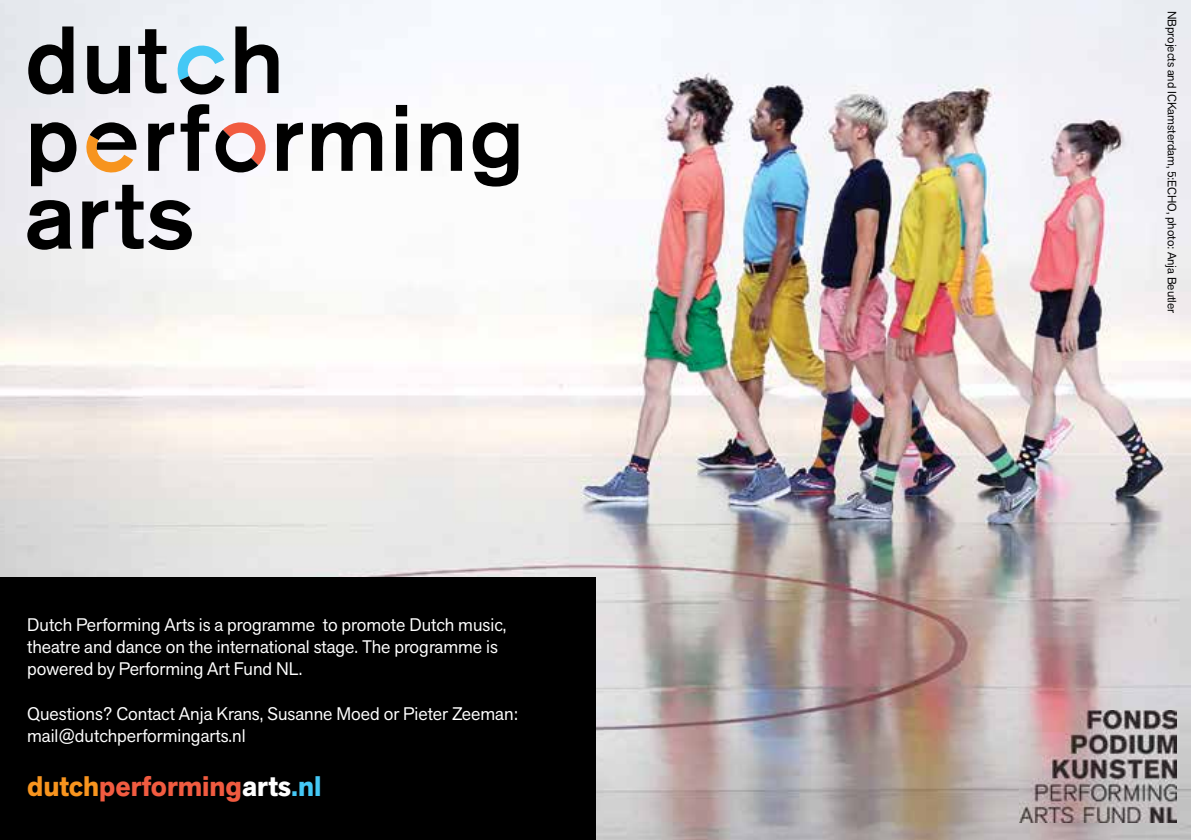
<style>
.page{position:relative;width:1191px;height:840px;background:#fff}
.page>*{position:absolute;margin:0;border:0;box-sizing:border-box;transform-origin:0 0}
.t1{font:700 28px "Akzid Grtsk Next";color:#f15b40}
.t2{font:18px/22px "Akzid Grtsk Next";color:#fff}
.t3{font:12px "Akzid Grtsk Next";color:#000}
.s1{color:#f7941e}
.s2{color:#fff}
.s3{color:#44c8f5}
</style>
<div class="page">
<img style="left:0;top:0;width:1191px;height:839px">
<svg style="left:28px;top:26px;width:45px;height:68px;background:#6b6c6f"></svg>
<svg style="left:87px;top:46px;width:43px;height:48px;background:#5b5c5e"></svg>
<svg style="left:138px;top:29px;width:28px;height:64px"></svg>
<svg style="left:235px;top:26px;width:43px;height:67px"></svg>
<svg style="left:31px;top:122px;width:45px;height:64px;background:#676669"></svg>
<svg style="left:148px;top:122px;width:26px;height:49px"></svg>
<svg style="left:277px;top:122px;width:26px;height:49px"></svg>
<svg style="left:312px;top:122px;width:70px;height:49px"></svg>
<svg style="left:396px;top:105px;width:11px;height:66px"></svg>
<svg style="left:421px;top:122px;width:41px;height:49px"></svg>
<svg style="left:472px;top:122px;width:46px;height:64px"></svg>
<svg style="left:27px;top:200px;width:45px;height:49px;background:#535254"></svg>
<svg style="left:82px;top:200px;width:26px;height:48px"></svg>
<svg style="left:115px;top:185px;width:77px;height:65px"></svg>
<svg style="left:181px;top:104px;width:87px;height:71px"></svg>
<svg style="left:83px;top:122px;width:53px;height:54px"></svg>
<svg style="left:174px;top:42px;width:51px;height:54px"></svg>
<img style="left:1019px;top:709px;width:158px;height:112px">
<div style="left:0;top:577px;width:595px;height:262px;background:#000"></div>
<p class="t2" style="left:27px;top:613px;width:481px">Dutch Performing Arts is a programme to promote Dutch music, theatre and dance on the international stage. The programme is powered by Performing Art Fund NL.</p>
<p class="t2" style="left:27px;top:701px;width:492px">Questions? Contact Anja Krans, Susanne Moed or Pieter Zeeman: mail@dutchperformingarts.nl</p>
<h1 class="t1" style="left:27px;top:767px;width:296px"><span class="s1">dutch</span>performing<span class="s2">arts</span><span class="s3">.nl</span></h1>
<p class="t3" style="left:1179px;top:11px;width:304px;rotate:90deg">NBprojects and ICKamsterdam, 5:ECHO, photo: Anja Beutler</p>
</div>
